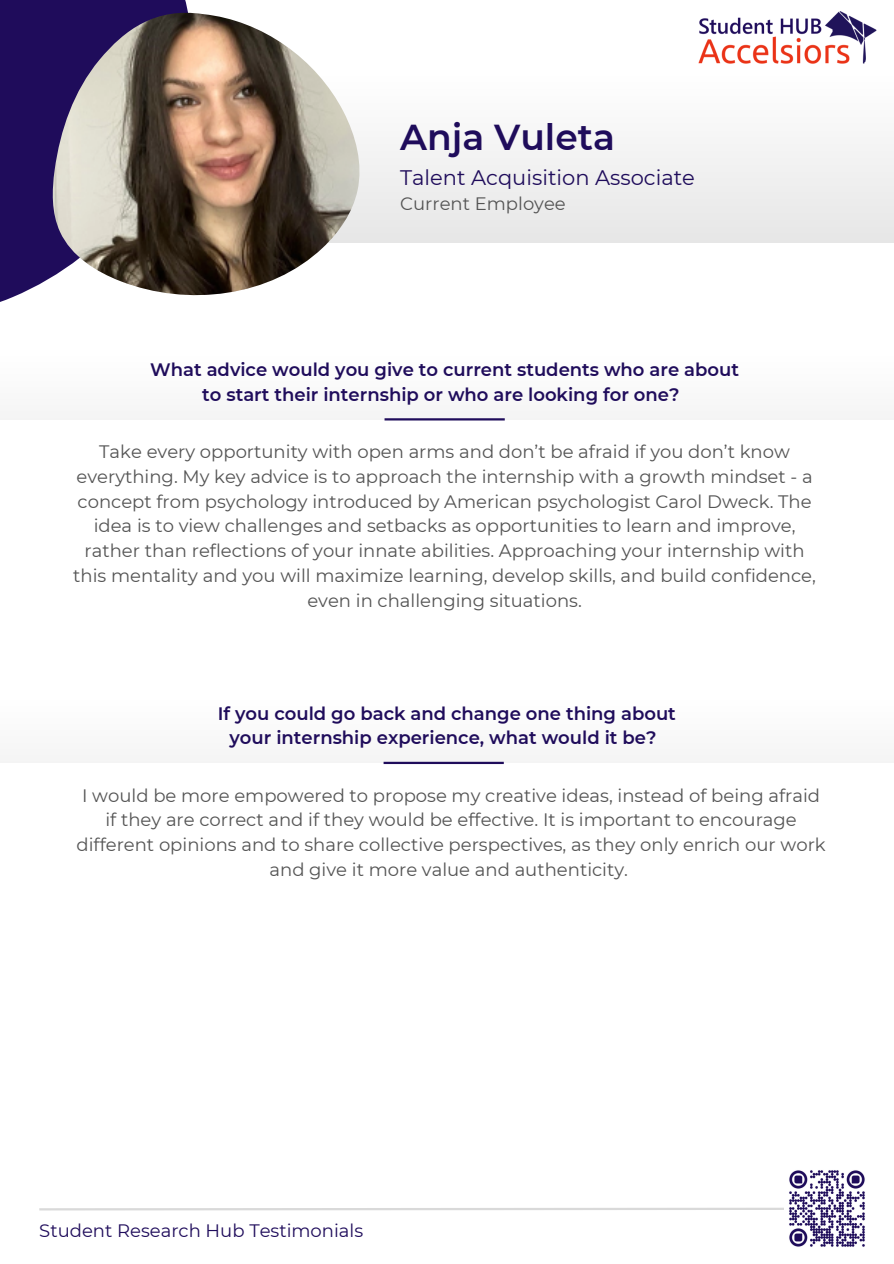
<style>
.page{position:relative;width:894px;height:1264px;background:#fff}
.page>*{position:absolute;margin:0;border:0;box-sizing:border-box;transform-origin:0 0}
.t1{font:600 36px "Montserrat";color:#1f0c5b}
.t2{font:21px "Montserrat";color:#1f0c5b}
.t3{font:18px/24.8px "Montserrat";color:#545454;text-align:center}
.t4{font:600 18px/24.8px "Montserrat";color:#1f0c5b;text-align:center}
.t5{font:18px "Montserrat";color:#1f0c5b}
</style>
<div class="page">
<img style="left:698px;top:11px;width:179px;height:53px">
<svg style="left:39px;top:1207px;width:745px;height:4px"></svg>
<img style="left:789px;top:1170px;width:76px;height:77px">
<div style="left:0;top:71px;width:893px;height:171px;background:#f3f3f3"></div>
<svg style="left:0;top:0;width:192px;height:302px;background:#322169"></svg>
<img style="left:53px;top:12px;width:306px;height:283px">
<hr style="left:383px;top:761px;width:120px;height:3px;background:#1f0c5b">
<hr style="left:384px;top:418px;width:120px;height:2px;background:#1f0c5b">
<p class="t1" style="left:400px;top:115px;width:216px">Anja Vuleta</p>
<p class="t2" style="left:400px;top:165px;width:296px">Talent Acquisition Associate</p>
<p class="t3" style="left:400px;top:191px;width:167px">Current Employee</p>
<p class="t4" style="left:150px;top:357px;width:590px">What advice would you give to current students who are about to start their internship or who are looking for one?</p>
<p class="t3" style="left:73px;top:439px;width:744px">Take every opportunity with open arms and don’t be afraid if you don’t know everything. My key advice is to approach the internship with a growth mindset - a concept from psychology introduced by American psychologist Carol Dweck. The idea is to view challenges and setbacks as opportunities to learn and improve, rather than reflections of your innate abilities. Approaching your internship with this mentality and you will maximize learning, develop skills, and build confidence, even in challenging situations.</p>
<h2 class="t4" style="left:218px;top:701px;width:459px">If you could go back and change one thing about your internship experience, what would it be?</h2>
<p class="t3" style="left:76px;top:782px;width:750px">I would be more empowered to propose my creative ideas, instead of being afraid if they are correct and if they would be effective. It is important to encourage different opinions and to share collective perspectives, as they only enrich our work and give it more value and authenticity.</p>
<h2 class="t5" style="left:39px;top:1219px;width:325px">Student Research Hub Testimonials</h2>
</div>
